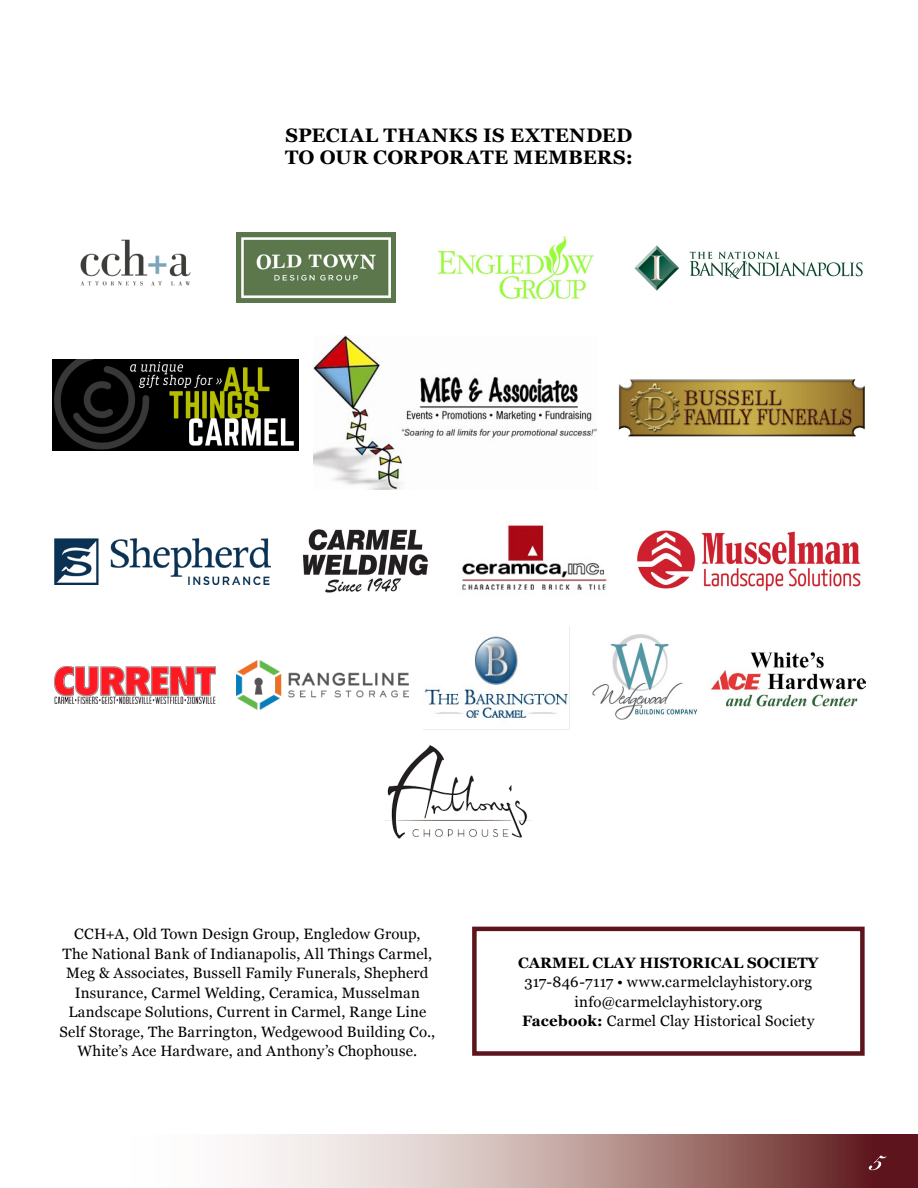
<style>
.page{position:relative;width:918px;height:1188px;background:#fff}
.page>*{position:absolute;margin:0;border:0;box-sizing:border-box;transform-origin:0 0}
.t1{font:52.5px "Bickham Script Pro";color:#fff}
.t2{font:700 19.5px/22.5px "Georgia";letter-spacing:.015em;color:#000}
.t3{font:15px/19.5px "Georgia";letter-spacing:.015em;color:#000;text-align:center}
.t4{font:700 15px "Georgia";color:#000}
.s1{font-weight:700}
</style>
<div class="page">
<svg style="left:245px;top:1134px;width:673px;height:54px"></svg>
<div style="left:472px;top:927px;width:393px;height:129px;background:#fff;border:4px solid #5d141d"></div>
<img style="left:592px;top:634px;width:106px;height:86px">
<img style="left:236px;top:660px;width:173px;height:50px">
<img style="left:423px;top:626px;width:147px;height:103px">
<img style="left:80px;top:239px;width:111px;height:47px">
<img style="left:236px;top:232px;width:160px;height:71px">
<img style="left:711px;top:652px;width:154px;height:55px">
<img style="left:54px;top:667px;width:162px;height:37px">
<img style="left:462px;top:525px;width:145px;height:65px">
<img style="left:634px;top:245px;width:229px;height:46px">
<img style="left:439px;top:237px;width:155px;height:61px">
<img style="left:302px;top:529px;width:126px;height:64px">
<img style="left:54px;top:538px;width:216px;height:46px">
<img style="left:637px;top:530px;width:224px;height:61px">
<img style="left:619px;top:379px;width:246px;height:58px">
<img style="left:314px;top:336px;width:283px;height:153px">
<img style="left:52px;top:360px;width:247px;height:90px">
<img style="left:385px;top:745px;width:146px;height:94px">
<h2 class="t2" style="left:285px;top:123px;width:349px">SPECIAL THANKS IS EXTENDED<br>TO OUR CORPORATE MEMBERS:</h2>
<p class="t3" style="left:60px;top:924px;width:377px">CCH+A, Old Town Design Group, Engledow Group,<br>The National Bank of Indianapolis, All Things Carmel, Meg &amp; Associates, Bussell Family Funerals, Shepherd Insurance, Carmel Welding, Ceramica, Musselman Landscape Solutions, Current in Carmel, Range Line Self Storage, The Barrington, Wedgewood Building Co., White’s Ace Hardware, and Anthony’s Chophouse.</p>
<p class="t4" style="left:518px;top:951px;width:302px">CARMEL CLAY HISTORICAL SOCIETY</p>
<p class="t3" style="left:522px;top:972px;width:294px">317-846-7117 • www.carmelclayhistory.org info@carmelclayhistory.org<br><span class="s1">Facebook:</span> Carmel Clay Historical Society</p>
<h1 class="t1" style="left:870px;top:1121px;width:15px">5</h1>
</div>
